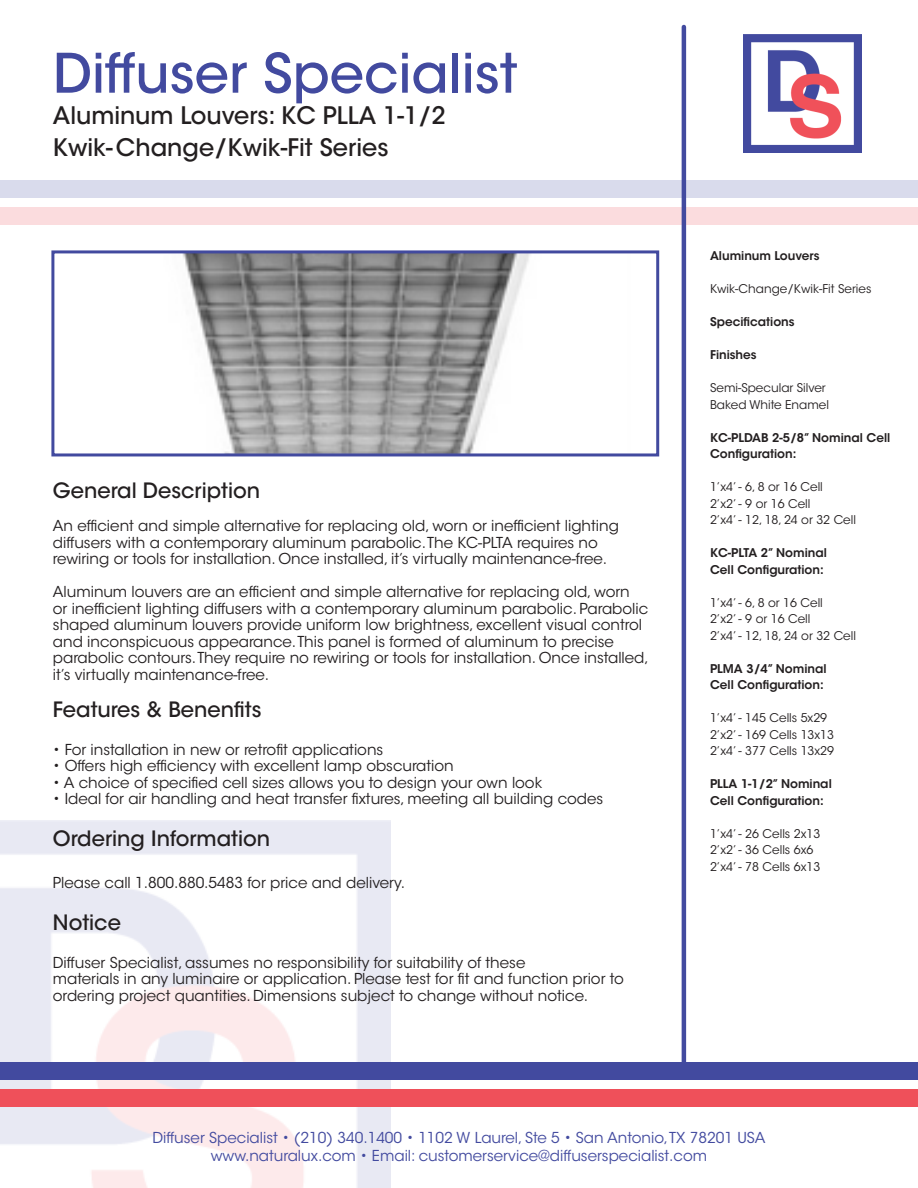
<style>
.page{position:relative;width:918px;height:1188px;background:#fff}
.page>*{position:absolute;margin:0;border:0;box-sizing:border-box;transform-origin:0 0}
.t1{font:500 54px "ITC Avant Garde Std";color:#424a9f}
.t2{font:500 24px "ITC Avant Garde Std";color:#231f20}
.t3{font:500 21px "ITC Avant Garde Std";color:#231f20}
.t4{font:15px/16.5px "ITC Avant Garde Std";color:#231f20}
.t5{font:15px "ITC Avant Garde Std";color:#424a9f}
.t6{font:12px "ITC Avant Garde Std";color:#231f20}
.t7{font:600 12px/16.5px "ITC Avant Garde Std";color:#231f20}
</style>
<div class="page">
<img style="left:743px;top:35px;width:118px;height:118px">
<img style="left:182px;top:254px;width:348px;height:198px">
<div style="left:51px;top:250px;width:608px;height:206px;border:3px solid #424a9f"></div>
<div style="left:0;top:180px;width:918px;height:18px;background:#d9dbec"></div>
<div style="left:0;top:1062px;width:918px;height:18px;background:#424a9f"></div>
<div style="left:0;top:207px;width:918px;height:18px;background:#fbdcde"></div>
<div style="left:0;top:1089px;width:918px;height:18px;background:#ef505a"></div>
<hr style="left:682px;top:27px;width:4px;height:1041px;background:#424a9f">
<p class="t1" style="left:53px;top:40px;width:466px">Diffuser Specialist</p>
<p class="t2" style="left:53px;top:101px;width:394px">Aluminum Louvers: KC PLLA 1-1/2</p>
<p class="t2" style="left:53px;top:132px;width:337px">Kwik-Change/Kwik-Fit Series</p>
<p class="t3" style="left:53px;top:478px;width:209px">General Description</p>
<p class="t4" style="left:53px;top:518px;width:568px">An efficient and simple alternative for replacing old, worn or inefficient lighting diffusers with a contemporary aluminum parabolic. The KC-PLTA requires no rewiring or tools for installation. Once installed, it’s virtually maintenance-free.</p>
<p class="t4" style="left:53px;top:584px;width:598px">Aluminum louvers are an efficient and simple alternative for replacing old, worn<br>or inefficient lighting diffusers with a contemporary aluminum parabolic. Parabolic shaped aluminum louvers provide uniform low brightness, excellent visual control and inconspicuous appearance. This panel is formed of aluminum to precise parabolic contours. They require no rewiring or tools for installation. Once installed, it’s virtually maintenance-free.</p>
<p class="t3" style="left:53px;top:697px;width:210px">Features &amp; Benenfits</p>
<p class="t4" style="left:53px;top:742px;width:332px">• For installation in new or retrofit applications</p>
<p class="t4" style="left:53px;top:758px;width:402px">• Offers high efficiency with excellent lamp obscuration</p>
<p class="t4" style="left:53px;top:775px;width:491px">• A choice of specified cell sizes allows you to design your own look</p>
<p class="t4" style="left:53px;top:791px;width:552px">• Ideal for air handling and heat transfer fixtures, meeting all building codes</p>
<p class="t3" style="left:53px;top:826px;width:219px">Ordering Information</p>
<p class="t4" style="left:53px;top:875px;width:354px">Please call 1.800.880.5483 for price and delivery.</p>
<p class="t3" style="left:53px;top:910px;width:70px">Notice</p>
<p class="t4" style="left:53px;top:955px;width:474px">Diffuser Specialist, assumes no responsibility for suitability of these</p>
<p class="t4" style="left:53px;top:971px;width:572px">materials in any luminaire or application. Please test for fit and function prior to</p>
<p class="t4" style="left:53px;top:988px;width:537px">ordering project quantities. Dimensions subject to change without notice.</p>
<p class="t7" style="left:710px;top:248px;width:111px">Aluminum Louvers</p>
<p class="t6" style="left:710px;top:282px;width:163px">Kwik-Change/Kwik-Fit Series</p>
<p class="t7" style="left:710px;top:314px;width:86px">Specifications</p>
<p class="t7" style="left:710px;top:347px;width:48px">Finishes</p>
<p class="t6" style="left:710px;top:381px;width:117px">Semi-Specular Silver</p>
<p class="t6" style="left:710px;top:397px;width:121px">Baked White Enamel</p>
<p class="t7" style="left:710px;top:429px;width:182px">KC-PLDAB 2-5/8” Nominal Cell<br>Configuration:</p>
<p class="t6" style="left:710px;top:480px;width:114px">1’x4’ - 6, 8 or 16 Cell</p>
<p class="t6" style="left:710px;top:496px;width:102px">2’x2’ - 9 or 16 Cell</p>
<p class="t6" style="left:710px;top:513px;width:148px">2’x4’ - 12, 18, 24 or 32 Cell</p>
<p class="t7" style="left:710px;top:545px;width:118px">KC-PLTA 2” Nominal</p>
<p class="t7" style="left:710px;top:561px;width:115px">Cell Configuration:</p>
<p class="t6" style="left:710px;top:595px;width:114px">1’x4’ - 6, 8 or 16 Cell</p>
<p class="t6" style="left:710px;top:612px;width:102px">2’x2’ - 9 or 16 Cell</p>
<p class="t6" style="left:710px;top:628px;width:148px">2’x4’ - 12, 18, 24 or 32 Cell</p>
<p class="t7" style="left:710px;top:660px;width:118px">PLMA 3/4” Nominal</p>
<p class="t7" style="left:710px;top:677px;width:115px">Cell Configuration:</p>
<p class="t6" style="left:710px;top:711px;width:119px">1’x4’ - 145 Cells 5x29</p>
<p class="t6" style="left:710px;top:727px;width:126px">2’x2’ - 169 Cells 13x13</p>
<p class="t6" style="left:710px;top:744px;width:126px">2’x4’ - 377 Cells 13x29</p>
<p class="t7" style="left:710px;top:776px;width:123px">PLLA 1-1/2” Nominal</p>
<p class="t7" style="left:710px;top:792px;width:115px">Cell Configuration:</p>
<p class="t6" style="left:710px;top:826px;width:112px">1’x4’ - 26 Cells 2x13</p>
<p class="t6" style="left:710px;top:843px;width:105px">2’x2’ - 36 Cells 6x6</p>
<p class="t6" style="left:710px;top:859px;width:112px">2’x4’ - 78 Cells 6x13</p>
<p class="t5" style="left:152px;top:1128px;width:615px">Diffuser Specialist • (210) 340.1400 • 1102 W Laurel, Ste 5 • San Antonio, TX 78201 USA</p>
<p class="t5" style="left:211px;top:1146px;width:498px">www.naturalux.com • Email: customerservice@diffuserspecialist.com</p>
</div>
